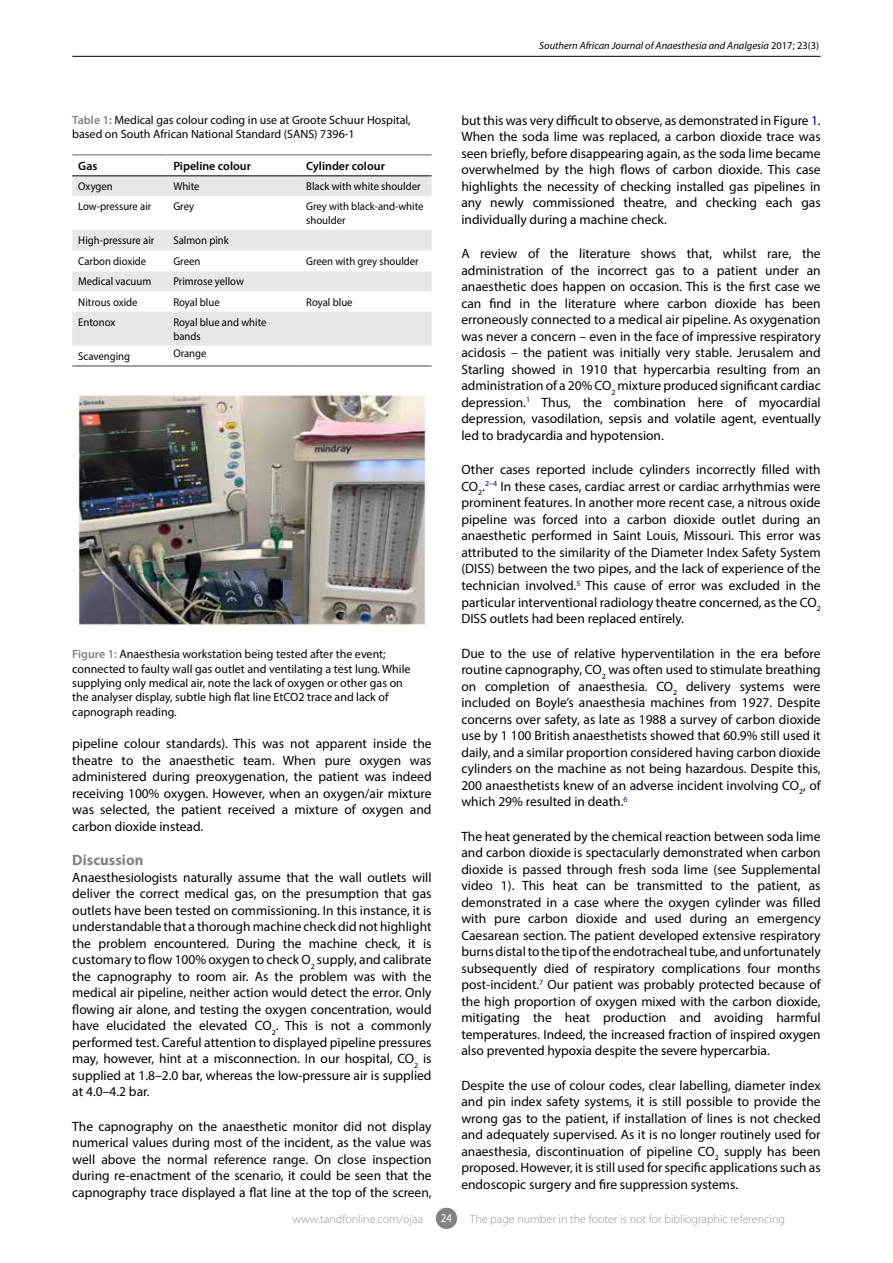
<style>
.page{position:relative;width:893px;height:1263px;background:#fff}
.page>*{position:absolute;margin:0;border:0;box-sizing:border-box;transform-origin:0 0}
.t1{font:700 15px "Myriad Pro";color:#808285}
.t2{font:13.5px/16.5px "Myriad Pro";color:#000;text-align:justify}
.t3{font:12px/14.4px "Myriad Pro";color:#000}
.t4{font:300 12px "Myriad Pro";color:#939598}
.t5{font:italic 12px "Myriad Pro";color:#000}
.t6{font:600 12px "Myriad Pro";color:#000}
.t7{font:12px "Myriad Pro";color:#fff;scale:.9 1}
.t8{font:11.25px/13.5px "Myriad Pro";color:#000;scale:.95 1}
.t9{font:italic 10.5px "Myriad Pro";color:#000}
.s1{font-weight:600;color:#808285}
.s2{font-style:normal}
.s3{color:#000080}
</style>
<div class="page">
<hr style="left:72px;top:56px;width:749px;height:1px;background:#000">
<div style="left:436px;top:1208px;width:21px;height:21px;background:#808285;border-radius:50%"></div>
<svg style="left:72px;top:176px;width:360px;height:74px"></svg>
<svg style="left:72px;top:271px;width:360px;height:75px"></svg>
<hr style="left:72px;top:175px;width:95px;height:1px;background:#000">
<hr style="left:167px;top:175px;width:133px;height:1px;background:#000">
<hr style="left:300px;top:175px;width:132px;height:1px;background:#000">
<hr style="left:72px;top:154px;width:95px;height:2px;background:#93959a">
<hr style="left:167px;top:154px;width:133px;height:2px;background:#93959a">
<hr style="left:300px;top:154px;width:132px;height:2px;background:#93959a">
<hr style="left:72px;top:365px;width:95px;height:2px;background:#808285">
<hr style="left:167px;top:365px;width:133px;height:2px;background:#808285">
<hr style="left:300px;top:365px;width:132px;height:2px;background:#808285">
<img style="left:78px;top:393px;width:348px;height:232px">
<p class="t3" style="left:72px;top:112px;width:340px"><span class="s1">Table 1:</span> Medical gas colour coding in use at Groote Schuur Hospital, based on South African National Standard (SANS) 7396-1</p>
<p class="t6" style="left:78px;top:158px;width:21px">Gas</p>
<p class="t6" style="left:173px;top:158px;width:79px">Pipeline colour</p>
<p class="t6" style="left:306px;top:158px;width:80px">Cylinder colour</p>
<p class="t8" style="left:78px;top:179px;width:38px">Oxygen</p>
<p class="t8" style="left:173px;top:179px;width:29px">White</p>
<p class="t8" style="left:306px;top:179px;width:122px">Black with white shoulder</p>
<p class="t8" style="left:78px;top:200px;width:78px">Low-pressure air</p>
<p class="t8" style="left:173px;top:200px;width:23px">Grey</p>
<p class="t8" style="left:306px;top:200px;width:125px">Grey with black-and-white shoulder</p>
<p class="t8" style="left:78px;top:234px;width:82px">High-pressure air</p>
<p class="t8" style="left:173px;top:234px;width:60px">Salmon pink</p>
<p class="t8" style="left:78px;top:254px;width:73px">Carbon dioxide</p>
<p class="t8" style="left:173px;top:254px;width:30px">Green</p>
<p class="t8" style="left:306px;top:254px;width:120px">Green with grey shoulder</p>
<p class="t8" style="left:78px;top:274px;width:78px">Medical vacuum</p>
<p class="t8" style="left:173px;top:274px;width:76px">Primrose yellow</p>
<p class="t8" style="left:78px;top:295px;width:64px">Nitrous oxide</p>
<p class="t8" style="left:173px;top:295px;width:50px">Royal blue</p>
<p class="t8" style="left:306px;top:295px;width:50px">Royal blue</p>
<p class="t8" style="left:78px;top:315px;width:41px">Entonox</p>
<p class="t8" style="left:173px;top:315px;width:100px">Royal blue and white bands</p>
<p class="t8" style="left:78px;top:349px;width:56px">Scavenging</p>
<p class="t8" style="left:173px;top:346px;width:36px">Orange</p>
<p class="t3" style="left:72px;top:647px;width:340px"><span class="s1">Figure 1:</span> Anaesthesia workstation being tested after the event; connected to faulty wall gas outlet and ventilating a test lung. While supplying only medical air, note the lack of oxygen or other gas on the analyser display, subtle high flat line EtCO2 trace and lack of capnograph reading.</p>
<p class="t2" style="left:72px;top:735px;width:361px">pipeline colour standards). This was not apparent inside the theatre to the anaesthetic team. When pure oxygen was administered during preoxygenation, the patient was indeed receiving 100% oxygen. However, when an oxygen/air mixture was selected, the patient received a mixture of oxygen and carbon dioxide instead.</p>
<p class="t1" style="left:72px;top:850px;width:73px">Discussion</p>
<p class="t2" style="left:72px;top:869px;width:361px">Anaesthesiologists naturally assume that the wall outlets will deliver the correct medical gas, on the presumption that gas outlets have been tested on commissioning. In this instance, it is understandable that a thorough machine check did not highlight the problem encountered. During the machine check, it is customary to flow 100% oxygen to check O<sub>2</sub> supply, and calibrate the capnography to room air. As the problem was with the medical air pipeline, neither action would detect the error. Only flowing air alone, and testing the oxygen concentration, would have elucidated the elevated CO<sub>2</sub>. This is not a commonly performed test. Careful attention to displayed pipeline pressures may, however, hint at a misconnection. In our hospital, CO<sub>2</sub> is supplied at 1.8–2.0 bar, whereas the low-pressure air is supplied at 4.0–4.2 bar.</p>
<p class="t2" style="left:72px;top:1118px;width:361px">The capnography on the anaesthetic monitor did not display numerical values during most of the incident, as the value was well above the normal reference range. On close inspection during re-enactment of the scenario, it could be seen that the capnography trace displayed a flat line at the top of the screen,</p>
<p class="t9" style="left:539px;top:39px;width:281px">Southern African Journal of Anaesthesia and Analgesia <span class="s2">2017; 23(3)</span></p>
<p class="t5" style="left:468px;top:39px;width:355px">Southern African Journal of Anaesthesia and Analgesia <span class="s2">2017; 23(3):76–78</span></p>
<p class="t2" style="left:461px;top:112px;width:361px">but this was very difficult to observe, as demonstrated in Figure <span class="s3">1</span>.<br>When the soda lime was replaced, a carbon dioxide trace was seen briefly, before disappearing again, as the soda lime became overwhelmed by the high flows of carbon dioxide. This case highlights the necessity of checking installed gas pipelines in any newly commissioned theatre, and checking each gas individually during a machine check.</p>
<p class="t2" style="left:461px;top:245px;width:361px">A review of the literature shows that, whilst rare, the administration of the incorrect gas to a patient under an anaesthetic does happen on occasion. This is the first case we can find in the literature where carbon dioxide has been erroneously connected to a medical air pipeline. As oxygenation was never a concern – even in the face of impressive respiratory acidosis – the patient was initially very stable. Jerusalem and Starling showed in 1910 that hypercarbia resulting from an administration of a 20% CO<sub>2</sub> mixture produced significant cardiac depression.<sup>1</sup> Thus, the combination here of myocardial depression, vasodilation, sepsis and volatile agent, eventually led to bradycardia and hypotension.</p>
<p class="t2" style="left:461px;top:461px;width:361px">Other cases reported include cylinders incorrectly filled with CO<sub>2</sub>.<sup>2–4</sup> In these cases, cardiac arrest or cardiac arrhythmias were prominent features. In another more recent case, a nitrous oxide pipeline was forced into a carbon dioxide outlet during an anaesthetic performed in Saint Louis, Missouri. This error was attributed to the similarity of the Diameter Index Safety System (DISS) between the two pipes, and the lack of experience of the technician involved.<sup>5</sup> This cause of error was excluded in the particular interventional radiology theatre concerned, as the CO<sub>2<br></sub>DISS outlets had been replaced entirely.</p>
<p class="t2" style="left:461px;top:644px;width:361px">Due to the use of relative hyperventilation in the era before routine capnography, CO<sub>2</sub> was often used to stimulate breathing on completion of anaesthesia. CO<sub>2</sub> delivery systems were included on Boyle’s anaesthesia machines from 1927. Despite concerns over safety, as late as 1988 a survey of carbon dioxide use by 1 100 British anaesthetists showed that 60.9% still used it daily, and a similar proportion considered having carbon dioxide cylinders on the machine as not being hazardous. Despite this, 200 anaesthetists knew of an adverse incident involving CO<sub>2</sub>, of which 29% resulted in death.<sup>6</sup></p>
<p class="t2" style="left:461px;top:827px;width:361px">The heat generated by the chemical reaction between soda lime and carbon dioxide is spectacularly demonstrated when carbon dioxide is passed through fresh soda lime (see Supplemental video 1). This heat can be transmitted to the patient, as demonstrated in a case where the oxygen cylinder was filled with pure carbon dioxide and used during an emergency Caesarean section. The patient developed extensive respiratory burns distal to the tip of the endotracheal tube, and unfortunately subsequently died of respiratory complications four months post-incident.<sup>7</sup> Our patient was probably protected because of the high proportion of oxygen mixed with the carbon dioxide, mitigating the heat production and avoiding harmful temperatures. Indeed, the increased fraction of inspired oxygen also prevented hypoxia despite the severe hypercarbia.</p>
<p class="t2" style="left:461px;top:1076px;width:361px">Despite the use of colour codes, clear labelling, diameter index and pin index safety systems, it is still possible to provide the wrong gas to the patient, if installation of lines is not checked and adequately supervised. As it is no longer routinely used for anaesthesia, discontinuation of pipeline CO<sub>2</sub> supply has been proposed. However, it is still used for specific applications such as endoscopic surgery and fire suppression systems.</p>
<p class="t4" style="left:292px;top:1212px;width:132px">www.tandfonline.com/ojaa</p>
<p class="t7" style="left:441px;top:1211px;width:14px">24</p>
<p class="t4" style="left:470px;top:1212px;width:317px">The page number in the footer is not for bibliographic referencing</p>
</div>
